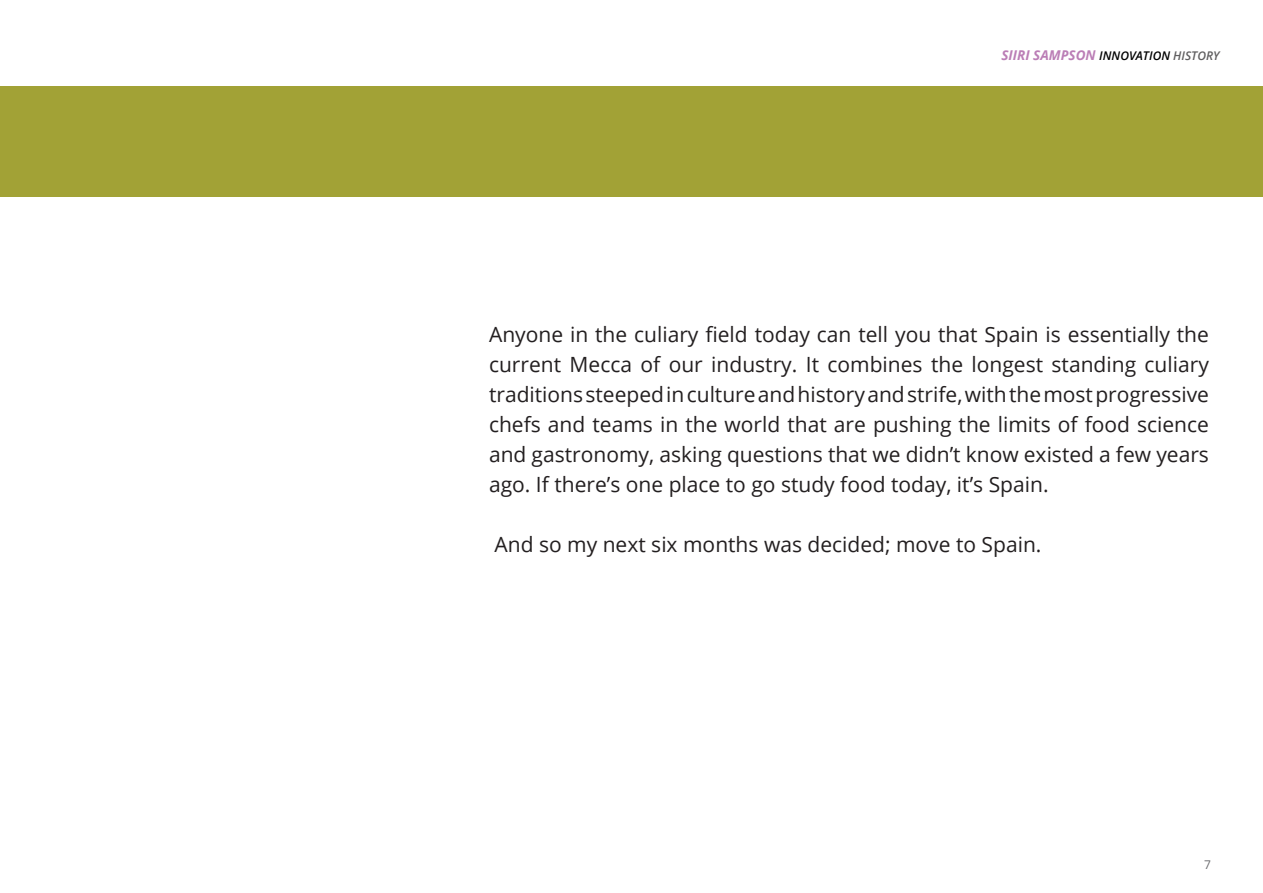
<style>
.page{position:relative;width:1263px;height:893px;background:#fff}
.page>*{position:absolute;margin:0;border:0;box-sizing:border-box;transform-origin:0 0}
.t1{font:21px/30px "Open Sans";color:#231f20;text-align:justify}
.t2{font:italic 700 13.5px "Open Sans";color:#bb7eb6}
.t3{font:12px "Open Sans";color:#6c6d70}
.s1{font-weight:600;font-size:12px;color:#000}
.s2{font-weight:600;font-size:12px;color:#605f60}
</style>
<div class="page">
<div style="left:0;top:87px;width:1263px;height:110px;background:#a2a236"></div>
<p class="t2" style="left:1001px;top:46px;width:220px">SIIRI SAMPSON <span class="s1">INNOVATION</span> <span class="s2">HISTORY</span></p>
<p class="t1" style="left:489px;top:319px;width:721px">Anyone in the culiary field today can tell you that Spain is essentially the current Mecca of our industry. It combines the longest standing culiary traditions steeped in culture and history and strife, with the most progressive chefs and teams in the world that are pushing the limits of food science and gastronomy, asking questions that we didn’t know existed a few years ago. If there’s one place to go study food today, it’s Spain.</p>
<p class="t1" style="left:494px;top:529px;width:548px">And so my next six months was decided; move to Spain.</p>
<p class="t3" style="left:1204px;top:857px;width:8px">7</p>
</div>
